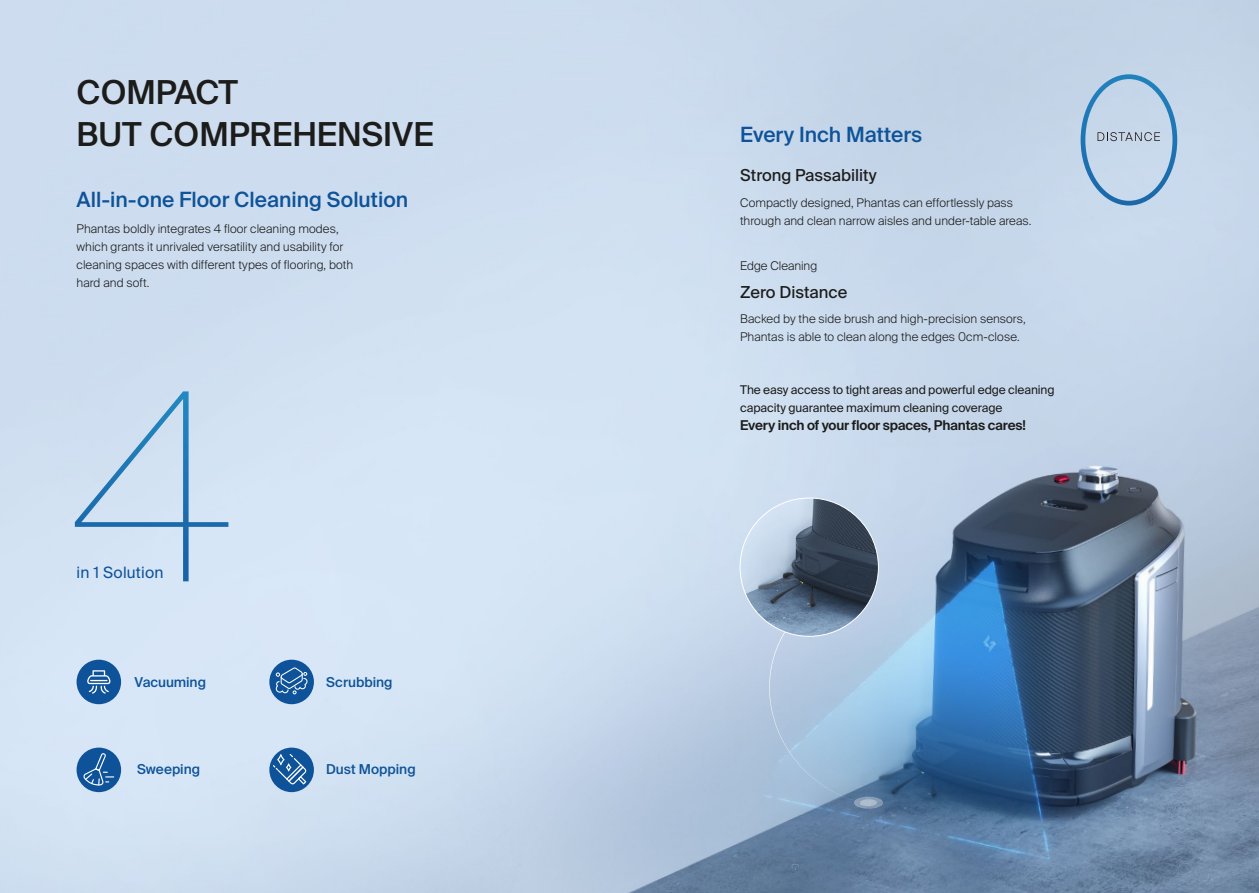
<style>
.page{position:relative;width:1259px;height:893px;background:#fff}
.page>*{position:absolute;margin:0;border:0;box-sizing:border-box;transform-origin:0 0}
.t1{font:500 33px/42px "Suisse Intl";color:#1c1c1b}
.t2{font:500 21px "Suisse Intl";color:#0e5399}
.t3{font:16.5px "Suisse Intl";color:#1c1c1b}
.t4{font:15.6px "Suisse Intl";letter-spacing:.01em;color:#0e5399}
.t5{font:500 13.65px "Suisse Intl";color:#0e5399}
.t6{font:600 13.5px "Suisse Intl";letter-spacing:-.015em;color:#1c1c1b}
.t7{font:300 12px/18px "Suisse Intl";letter-spacing:.005em;color:#1c1c1b}
.t8{font:12px/18px "Suisse Intl";letter-spacing:-.01em;color:#1c1c1b}
</style>
<div class="page">
<img style="left:0;top:0;width:1259px;height:893px">
<svg style="left:854px;top:797px;width:29px;height:12px"></svg>
<div style="left:860px;top:799px;width:17px;height:7px;background:#acbccd;border-radius:50%"></div>
<svg style="left:767px;top:617px;width:101px;height:187px;background:#a9c3dd"></svg>
<img style="left:740px;top:498px;width:138px;height:138px;border-radius:69px">
<svg style="left:1080px;top:74px;width:97px;height:132px;background:#afc9e0"></svg>
<div style="left:269px;top:660px;width:45px;height:44px;background:#0e5399;border-radius:50%"></div>
<svg style="left:276px;top:667px;width:31px;height:27px"></svg>
<div style="left:77px;top:748px;width:44px;height:44px;background:#0e5399;border-radius:50%"></div>
<svg style="left:83px;top:753px;width:31px;height:32px"></svg>
<div style="left:269px;top:748px;width:45px;height:44px;background:#0e5399;border-radius:50%"></div>
<svg style="left:273px;top:754px;width:33px;height:30px"></svg>
<div style="left:77px;top:660px;width:44px;height:44px;background:#0e5399;border-radius:50%"></div>
<svg style="left:87px;top:670px;width:23px;height:24px"></svg>
<svg style="left:75px;top:391px;width:153px;height:190px;background:#c2d8ec"></svg>
<h1 class="t1" style="left:77px;top:71px;width:358px">COMPACT<br>BUT COMPREHENSIVE</h1>
<h2 class="t2" style="left:77px;top:187px;width:333px">All-in-one Floor Cleaning Solution</h2>
<p class="t7" style="left:77px;top:220px;width:278px">Phantas boldly integrates 4 floor cleaning modes, which grants it unrivaled versatility and usability for cleaning spaces with different types of flooring, both hard and soft.</p>
<h3 class="t4" style="left:77px;top:564px;width:88px">in 1 Solution</h3>
<p class="t5" style="left:135px;top:674px;width:73px">Vacuuming</p>
<p class="t5" style="left:326px;top:674px;width:68px">Scrubbing</p>
<p class="t5" style="left:137px;top:761px;width:65px">Sweeping</p>
<p class="t5" style="left:326px;top:761px;width:91px">Dust Mopping</p>
<h2 class="t2" style="left:740px;top:122px;width:183px">Every Inch Matters</h2>
<h3 class="t3" style="left:740px;top:165px;width:138px">Strong Passability</h3>
<p class="t7" style="left:740px;top:194px;width:293px">Compactly designed, Phantas can effortlessly pass through and clean narrow aisles and under-table areas.</p>
<p class="t7" style="left:740px;top:257px;width:79px">Edge Cleaning</p>
<h3 class="t3" style="left:740px;top:282px;width:109px">Zero Distance</h3>
<p class="t7" style="left:740px;top:310px;width:287px">Backed by the side brush and high-precision sensors,<br>Phantas is able to clean along the edges 0cm-close.</p>
<p class="t8" style="left:740px;top:381px;width:316px">The easy access to tight areas and powerful edge cleaning capacity guarantee maximum cleaning coverage</p>
<p class="t6" style="left:740px;top:417px;width:287px">Every inch of your floor spaces, Phantas cares!</p>
</div>
